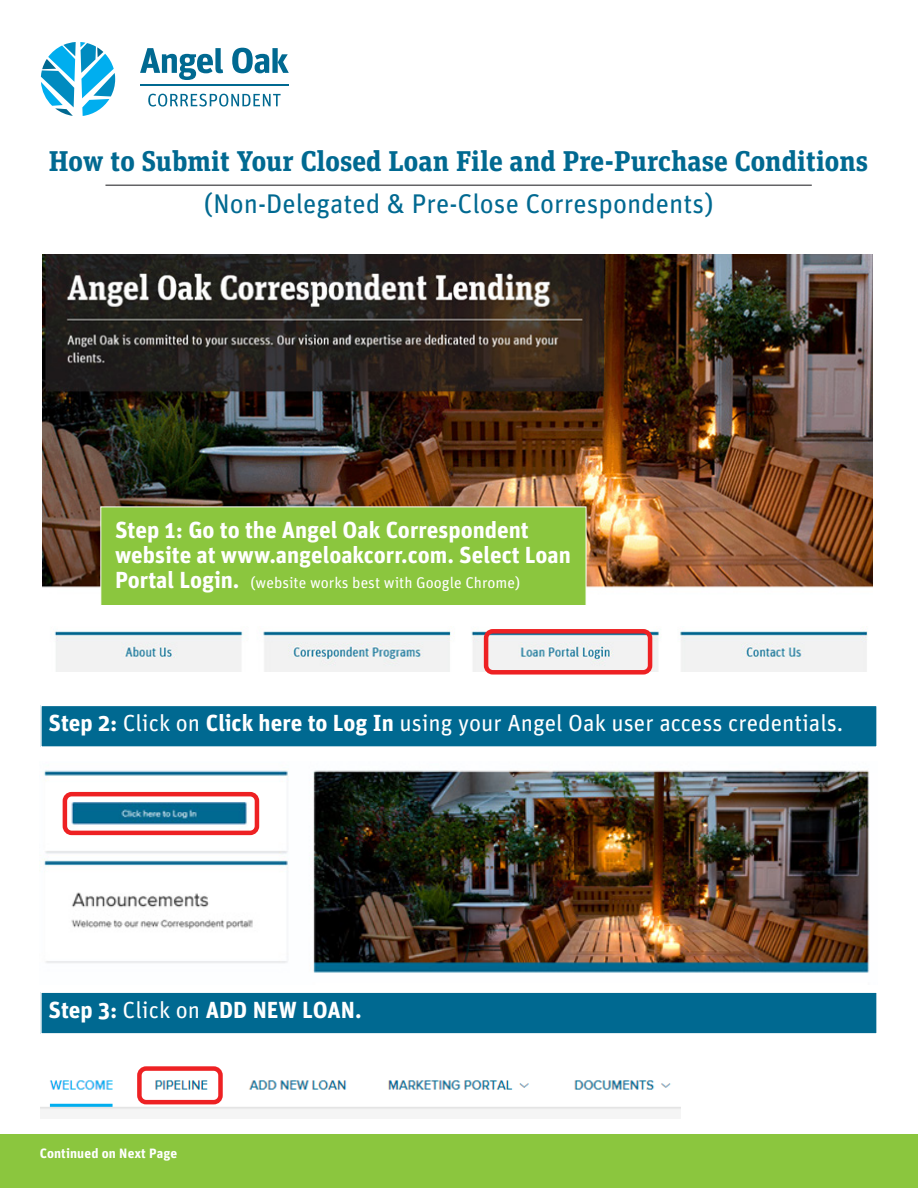
<style>
.page{position:relative;width:918px;height:1188px;background:#fff}
.page>*{position:absolute;margin:0;border:0;box-sizing:border-box;transform-origin:0 0}
.t1{font:700 28.5px "Unit Slab OT";color:#006991}
.t2{font:27px "Unit OT";color:#006991}
.t3{font:700 23.25px/25px "Unit OT";color:#fff}
.t4{font:23.25px "Unit OT";color:#fff}
.t5{font:15.45px "Unit OT";color:#fff}
.t6{font:700 13.5px "Unit OT";letter-spacing:.01em;color:#fff}
.s1{font-weight:700;font-size:23.25px}
.s2{font-weight:700}
.s3{font-weight:400}
</style>
<div class="page">
<img style="left:43px;top:770px;width:826px;height:203px">
<img style="left:43px;top:255px;width:830px;height:417px">
<div style="left:100px;top:507px;width:486px;height:99px;background:#8bc63e;border:1px solid #fff"></div>
<div style="left:484px;top:629px;width:168px;height:46px;border:4px solid #ee2123;border-radius:7px"></div>
<div style="left:0;top:1134px;width:918px;height:54px;background:#8bc63e"></div>
<hr style="left:105px;top:185px;width:707px;height:1px;background:#636366">
<hr style="left:140px;top:85px;width:149px;height:1px;background:#006991">
<svg style="left:140px;top:48px;width:83px;height:32px"></svg>
<svg style="left:232px;top:48px;width:57px;height:25px"></svg>
<svg style="left:41px;top:42px;width:74px;height:74px"></svg>
<svg style="left:148px;top:94px;width:133px;height:13px"></svg>
<div style="left:41px;top:705px;width:836px;height:42px;background:#006991"></div>
<div style="left:40px;top:705px;width:838px;height:43px;border:2px solid #fff"></div>
<div style="left:63px;top:792px;width:196px;height:43px;border:4px solid #ee2123;border-radius:7px"></div>
<div style="left:41px;top:992px;width:836px;height:42px;background:#006991"></div>
<div style="left:40px;top:991px;width:838px;height:44px;border:2px solid #fff"></div>
<img style="left:40px;top:1071px;width:640px;height:39px">
<div style="left:137px;top:1066px;width:86px;height:38px;border:4px solid #ee2123;border-radius:7px"></div>
<p class="t1" style="left:49px;top:143px;width:821px">How to Submit Your Closed Loan File and Pre-Purchase Conditions</p>
<p class="t2" style="left:204px;top:186px;width:511px">(Non-Delegated &amp; Pre-Close Correspondents)</p>
<p class="t3" style="left:115px;top:517px;width:457px">Step 1: Go to the Angel Oak Correspondent website at www.angeloakcorr.com. Select Loan</p>
<p class="t5" style="left:115px;top:573px;width:407px"><span class="s1">Portal Login.</span> (website works best with Google Chrome)</p>
<p class="t4" style="left:48px;top:709px;width:796px"><span class="s2">Step 2:</span> Click on <span class="s2">Click here to Log In</span> using your Angel Oak user access credentials.</p>
<p class="t3" style="left:48px;top:997px;width:315px">Step 3: <span class="s3">Click on</span> ADD NEW LOAN.</p>
<p class="t6" style="left:40px;top:1144px;width:139px">Continued on Next Page</p>
</div>
